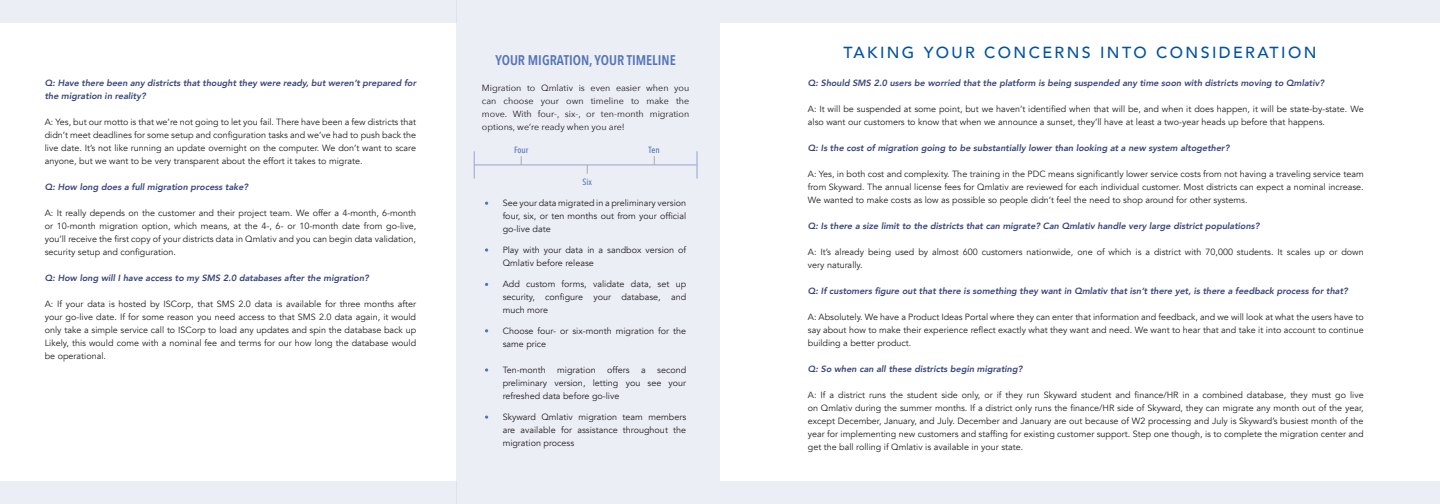
<style>
.page{position:relative;width:1440px;height:504px;background:#fff}
.page>*{position:absolute;margin:0;border:0;box-sizing:border-box;transform-origin:0 0}
.Subheads{font:500 16px "Avenir";letter-spacing:.15em;color:#0153a0}
.Body{font:600 14px "Avenir Next Condensed";color:#5475b5}
.Answer{font:9px/13px "Avenir";color:#231f20;text-align:justify}
.Question{font:italic 800 9px/13px "Avenir";color:#374479}
.Body-2{font:9px/13px "Avenir";color:#231f20;text-align:justify}
.Body-3{font:9px/13px "Avenir Next";color:#231f20;text-align:justify}
.Body-4{font:500 9px "Avenir Next Condensed";color:#5475b5}
</style>
<div class="page">
<div style="left:456px;top:0;width:264px;height:504px;background:#eceef6"></div>
<div style="left:720px;top:0;width:720px;height:23px;background:#eceef6"></div>
<div style="left:720px;top:482px;width:720px;height:22px;background:#eceef6"></div>
<div style="left:0;top:0;width:456px;height:23px;background:#eceef6"></div>
<div style="left:0;top:482px;width:456px;height:22px;background:#eceef6"></div>
<svg style="left:485px;top:248px;width:3px;height:4px"></svg>
<svg style="left:485px;top:368px;width:3px;height:4px"></svg>
<svg style="left:485px;top:415px;width:3px;height:4px"></svg>
<svg style="left:474px;top:151px;width:1px;height:28px"></svg>
<hr style="left:696px;top:151px;width:2px;height:28px;background:#94a4d1">
<hr style="left:475px;top:164px;width:222px;height:1px;background:#94a4d1">
<p class="Question" style="left:45px;top:77px;width:373px">Q: Have there been any districts that thought they were ready, but weren’t prepared for the migration in reality?</p>
<p class="Answer" style="left:45px;top:116px;width:373px">A: Yes, but our motto is that we’re not going to let you fail. There have been a few districts that didn’t meet deadlines for some setup and configuration tasks and we’ve had to push back the live date. It’s not like running an update overnight on the computer. We don’t want to scare anyone, but we want to be very transparent about the effort it takes to migrate.</p>
<p class="Question" style="left:45px;top:181px;width:205px">Q: How long does a full migration process take?</p>
<p class="Answer" style="left:45px;top:207px;width:373px">A: It really depends on the customer and their project team. We offer a 4-month, 6-month or 10-month migration option, which means, at the 4-, 6- or 10-month date from go-live, you’ll receive the first copy of your districts data in Qmlativ and you can begin data validation, security setup and configuration.</p>
<p class="Question" style="left:45px;top:272px;width:326px">Q: How long will I have access to my SMS 2.0 databases after the migration?</p>
<p class="Answer" style="left:45px;top:298px;width:373px">A: If your data is hosted by ISCorp, that SMS 2.0 data is available for three months after your go-live date. If for some reason you need access to that SMS 2.0 data again, it would only take a simple service call to ISCorp to load any updates and spin the database back up Likely, this would come with a nominal fee and terms for our how long the database would be operational.</p>
<p class="Body" style="left:495px;top:48px;width:182px">YOUR MIGRATION, YOUR TIMELINE</p>
<p class="Body-3" style="left:482px;top:81px;width:209px">Migration to Qmlativ is even easier when you can choose your own timeline to make the move. With four-, six-, or ten-month migration options, we’re ready when you are!</p>
<p class="Body-4" style="left:514px;top:145px;width:16px">Four</p>
<p class="Body-4" style="left:649px;top:145px;width:13px">Ten</p>
<p class="Body-4" style="left:582px;top:177px;width:11px">Six</p>
<p class="Body-2" style="left:503px;top:197px;width:185px">See your data migrated in a preliminary version four, six, or ten months out from your official go-live date</p>
<p class="Body-2" style="left:503px;top:244px;width:185px">Play with your data in a sandbox version of<br>Qmlativ before release</p>
<p class="Body-2" style="left:503px;top:278px;width:185px">Add custom forms, validate data, set up security, configure your database, and much more</p>
<p class="Body-2" style="left:503px;top:325px;width:185px">Choose four- or six-month migration for the same price</p>
<p class="Body-2" style="left:503px;top:364px;width:45px">Ten-month</p>
<p class="Body-2" style="left:557px;top:364px;width:40px">migration</p>
<p class="Body-2" style="left:607px;top:364px;width:24px">offers</p>
<p class="Body-2" style="left:641px;top:364px;width:6px">a</p>
<p class="Body-2" style="left:503px;top:364px;width:185px;text-indent:155px">second preliminary version, letting you see your refreshed data before go-live</p>
<p class="Body-2" style="left:503px;top:411px;width:185px">Skyward Qmlativ migration team members are available for assistance throughout the migration process</p>
<p class="Subheads" style="left:843px;top:39px;width:475px">TAKING YOUR CONCERNS INTO CONSIDERATION</p>
<p class="Question" style="left:808px;top:77px;width:518px">Q: Should SMS 2.0 users be worried that the platform is being suspended any time soon with districts moving to Qmlativ?</p>
<p class="Answer" style="left:808px;top:103px;width:557px">A: It will be suspended at some point, but we haven’t identified when that will be, and when it does happen, it will be state-by-state. We also want our customers to know that when we announce a sunset, they’ll have at least a two-year heads up before that happens.</p>
<p class="Question" style="left:808px;top:142px;width:423px">Q: Is the cost of migration going to be substantially lower than looking at a new system altogether?</p>
<p class="Answer" style="left:808px;top:168px;width:557px">A: Yes, in both cost and complexity. The training in the PDC means significantly lower service costs from not having a traveling service team from Skyward. The annual license fees for Qmlativ are reviewed for each individual customer. Most districts can expect a nominal increase.<br>We wanted to make costs as low as possible so people didn’t feel the need to shop around for other systems.</p>
<p class="Question" style="left:808px;top:220px;width:453px">Q: Is there a size limit to the districts that can migrate? Can Qmlativ handle very large district populations?</p>
<p class="Answer" style="left:808px;top:246px;width:557px">A: It’s already being used by almost 600 customers nationwide, one of which is a district with 70,000 students. It scales up or down very naturally.</p>
<p class="Question" style="left:808px;top:285px;width:542px">Q: If customers figure out that there is something they want in Qmlativ that isn’t there yet, is there a feedback process for that?</p>
<p class="Answer" style="left:808px;top:311px;width:557px">A: Absolutely. We have a Product Ideas Portal where they can enter that information and feedback, and we will look at what the users have to say about how to make their experience reflect exactly what they want and need. We want to hear that and take it into account to continue building a better product.</p>
<p class="Question" style="left:808px;top:363px;width:216px">Q: So when can all these districts begin migrating?</p>
<p class="Answer" style="left:808px;top:389px;width:557px">A: If a district runs the student side only, or if they run Skyward student and finance/HR in a combined database, they must go live on Qmlativ during the summer months. If a district only runs the finance/HR side of Skyward, they can migrate any month out of the year, except December, January, and July. December and January are out because of W2 processing and July is Skyward’s busiest month of the year for implementing new customers and staffing for existing customer support. Step one though, is to complete the migration center and get the ball rolling if Qmlativ is available in your state.</p>
</div>
